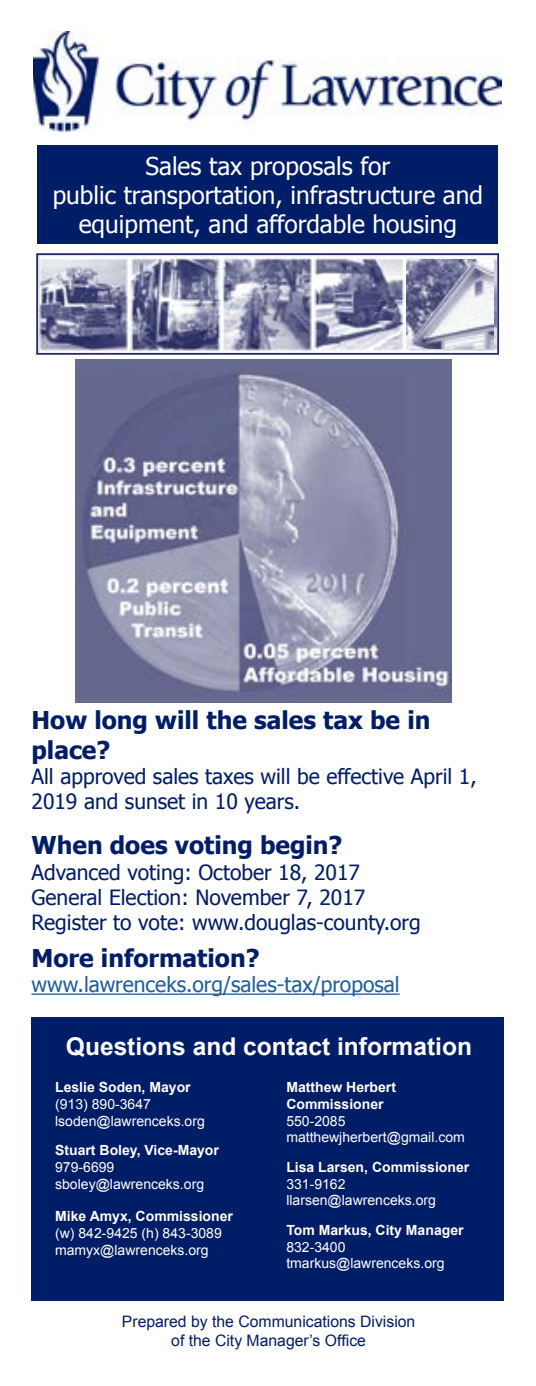
<style>
.page{position:relative;width:536px;height:1386px;background:#fff}
.page>*{position:absolute;margin:0;border:0;box-sizing:border-box;transform-origin:0 0}
.t1{font:24.5px/29.4px "Tahoma";color:#fff;text-align:center}
.t2{font:700 24.5px/29.4px "Tahoma";color:#001d68}
.t3{font:700 24.5px "Arial";color:#fff}
.t4{font:21px/25.2px "Tahoma";color:#001d68}
.t5{font:21px "Tahoma";color:#215e9e}
.t6{font:15.75px/18.9px "Arial";color:#001d68;text-align:center}
.t7{font:14px/16.8px "Arial";color:#fff}
.t8{font:700 14px/16.8px "Arial";color:#fff}
</style>
<div class="page">
<div style="left:38px;top:146px;width:459px;height:98px;background:#001d68"></div>
<img style="left:34px;top:32px;width:467px;height:100px">
<div style="left:32px;top:1018px;width:472px;height:283px;background:#001d68"></div>
<hr style="left:32px;top:994px;width:367px;height:1px;background:#215e9e">
<img style="left:76px;top:360px;width:375px;height:342px">
<img style="left:39px;top:256px;width:457px;height:96px">
<img style="left:406px;top:259px;width:87px;height:90px">
<div style="left:36px;top:253px;width:463px;height:102px;border:2px solid #262a62"></div>
<h1 class="t1" style="left:53px;top:150px;width:431px">Sales tax proposals for<br>public transportation, infrastructure and equipment, and affordable housing</h1>
<h1 class="t2" style="left:32px;top:704px;width:400px">How long will the sales tax be in place?</h1>
<h2 class="t4" style="left:32px;top:763px;width:446px">All approved sales taxes will be effective April 1,<br>2019 and sunset in 10 years.</h2>
<h1 class="t2" style="left:32px;top:829px;width:312px">When does voting begin?</h1>
<h2 class="t4" style="left:32px;top:858px;width:390px">Advanced voting: October 18, 2017<br>General Election: November 7, 2017<br>Register to vote: www.douglas-county.org</h2>
<h1 class="t2" style="left:32px;top:942px;width:229px">More information?</h1>
<h2 class="t5" style="left:32px;top:971px;width:369px">www.lawrenceks.org/sales-tax/proposal</h2>
<h1 class="t3" style="left:66px;top:1030px;width:407px">Questions and contact information</h1>
<p class="t8" style="left:55px;top:1079px;width:137px">Leslie Soden, Mayor</p>
<p class="t7" style="left:55px;top:1096px;width:151px">(913) 890-3647 lsoden@lawrenceks.org</p>
<p class="t8" style="left:55px;top:1142px;width:165px">Stuart Boley, Vice-Mayor</p>
<p class="t7" style="left:55px;top:1159px;width:150px">979-6699 sboley@lawrenceks.org</p>
<p class="t8" style="left:55px;top:1208px;width:179px">Mike Amyx, Commissioner</p>
<p class="t7" style="left:55px;top:1225px;width:168px">(w) 842-9425 (h) 843-3089 mamyx@lawrenceks.org</p>
<p class="t8" style="left:286px;top:1079px;width:111px">Matthew Herbert<br>Commissioner</p>
<p class="t7" style="left:286px;top:1112px;width:180px">550-2085 matthewjherbert@gmail.com</p>
<p class="t8" style="left:286px;top:1159px;width:184px">Lisa Larsen, Commissioner</p>
<p class="t7" style="left:286px;top:1175px;width:151px">331-9162 llarsen@lawrenceks.org</p>
<p class="t8" style="left:286px;top:1222px;width:179px">Tom Markus, City Manager</p>
<p class="t7" style="left:286px;top:1238px;width:160px">832-3400 tmarkus@lawrenceks.org</p>
<p class="t6" style="left:122px;top:1312px;width:295px">Prepared by the Communications Division of the City Manager’s Office</p>
</div>
